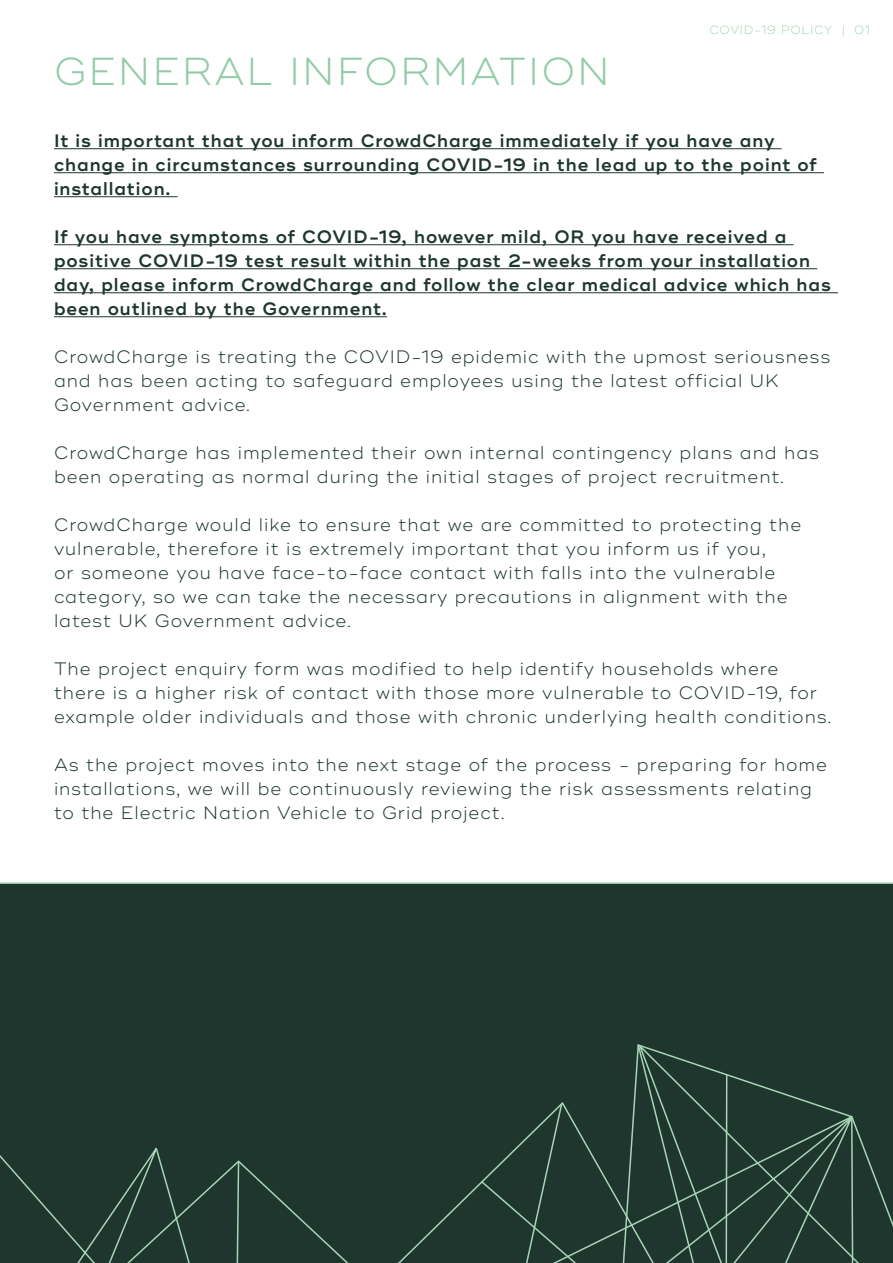
<style>
.page{position:relative;width:893px;height:1263px;background:#fff}
.page>*{position:absolute;margin:0;border:0;box-sizing:border-box;transform-origin:0 0}
.t1{font:300 39px "Ridley Grotesk";letter-spacing:.05em;color:#92cba8}
.t2{font:300 18px/24px "Ridley Grotesk";letter-spacing:.05em;color:#1e362d}
.t3{font:600 18px/24px "Ridley Grotesk";letter-spacing:.05em;color:#1e362d}
.t4{font:300 12px "Ridley Grotesk";letter-spacing:.05em;color:#a8d4b7}
</style>
<div class="page">
<div style="left:0;top:882px;width:893px;height:253px;background:#1e362d"></div>
<hr style="left:54px;top:148px;width:728px;height:1px;background:#1e362d">
<hr style="left:54px;top:172px;width:770px;height:1px;background:#1e362d">
<hr style="left:54px;top:196px;width:124px;height:1px;background:#1e362d">
<hr style="left:54px;top:244px;width:739px;height:1px;background:#1e362d">
<hr style="left:54px;top:268px;width:763px;height:1px;background:#1e362d">
<hr style="left:54px;top:292px;width:784px;height:1px;background:#1e362d">
<hr style="left:54px;top:316px;width:333px;height:1px;background:#1e362d">
<div style="left:0;top:1135px;width:124px;height:128px;background:#1e362d"></div>
<div style="left:124px;top:1101px;width:497px;height:162px;background:#1e362d"></div>
<svg style="left:236px;top:1160px;width:4px;height:103px"></svg>
<div style="left:621px;top:1043px;width:272px;height:220px;background:#1e362d"></div>
<div style="left:480px;top:1102px;width:102px;height:161px;background:#1e362d"></div>
<svg style="left:546px;top:1115px;width:90px;height:148px;background:#253e34"></svg>
<svg style="left:636px;top:1040px;width:229px;height:223px;background:#264035"></svg>
<h1 class="t1" style="left:54px;top:48px;width:557px">GENERAL INFORMATION</h1>
<p class="t4" style="left:709px;top:23px;width:162px">COVID-19 POLICY | 01</p>
<p class="t3" style="left:54px;top:129px;width:764px">It is important that you inform CrowdCharge immediately if you have any change in circumstances surrounding COVID-19 in the lead up to the point of installation.</p>
<p class="t3" style="left:54px;top:225px;width:778px">If you have symptoms of COVID-19, however mild, OR you have received a positive COVID-19 test result within the past 2-weeks from your installation day, please inform CrowdCharge and follow the clear medical advice which has been outlined by the Government.</p>
<p class="t2" style="left:54px;top:345px;width:778px">CrowdCharge is treating the COVID-19 epidemic with the upmost seriousness and has been acting to safeguard employees using the latest official UK<br>Government advice.</p>
<p class="t2" style="left:54px;top:441px;width:767px">CrowdCharge has implemented their own internal contingency plans and has been operating as normal during the initial stages of project recruitment.</p>
<p class="t2" style="left:54px;top:513px;width:749px">CrowdCharge would like to ensure that we are committed to protecting the vulnerable, therefore it is extremely important that you inform us if you,<br>or someone you have face-to-face contact with falls into the vulnerable category, so we can take the necessary precautions in alignment with the latest UK Government advice.</p>
<p class="t2" style="left:54px;top:657px;width:779px">The project enquiry form was modified to help identify households where there is a higher risk of contact with those more vulnerable to COVID-19, for example older individuals and those with chronic underlying health conditions.</p>
<p class="t2" style="left:54px;top:753px;width:775px">As the project moves into the next stage of the process - preparing for home installations, we will be continuously reviewing the risk assessments relating to the Electric Nation Vehicle to Grid project.</p>
</div>
